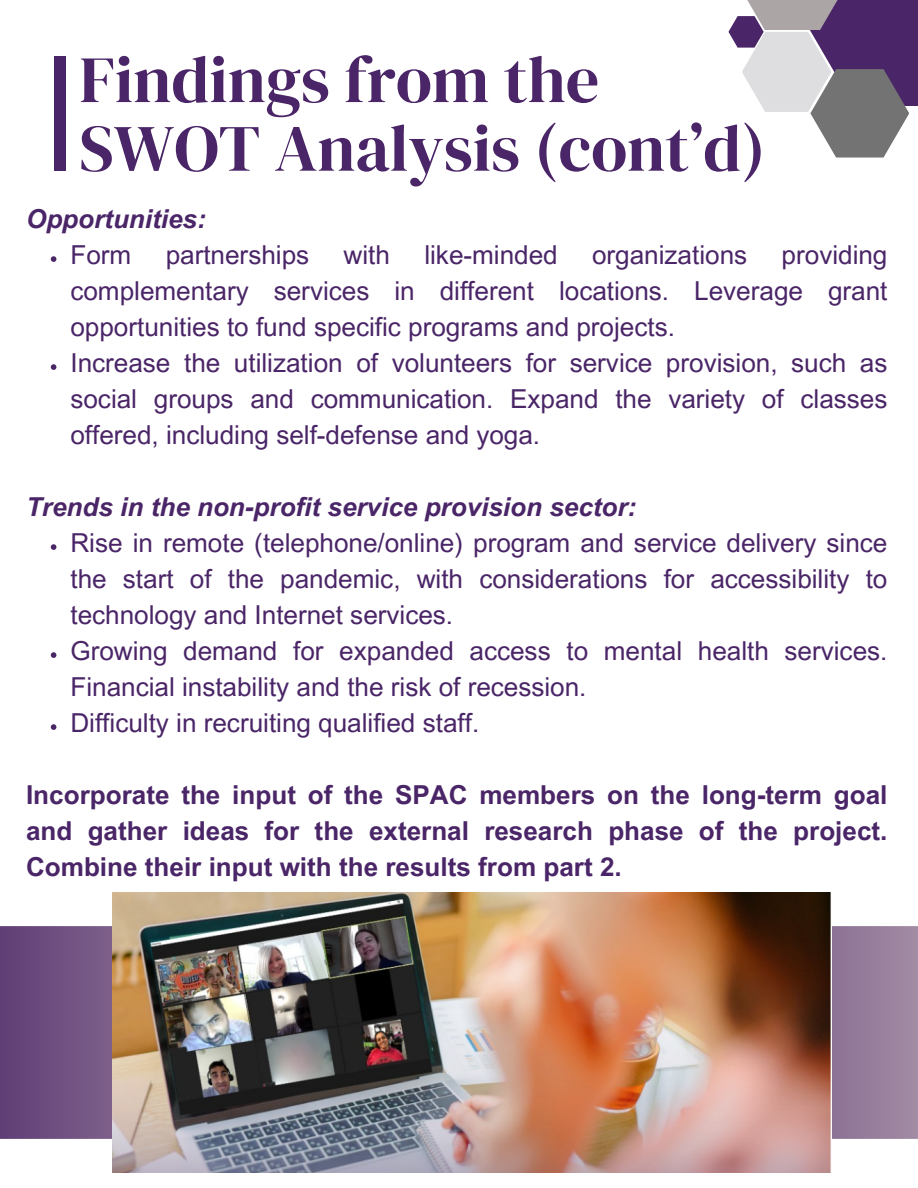
<style>
.page{position:relative;width:918px;height:1188px;background:#fff}
.page>*{position:absolute;margin:0;border:0;box-sizing:border-box;transform-origin:0 0}
.t1{font:66px/68.7px "DM Serif Display";color:#4a2567}
.t2{font:26.1px/36px "Arial MT Pro";color:#4a2567;text-align:justify}
.t3{font:700 26.1px/36px "Arial MT Pro";color:#4a2567;text-align:justify}
.t4{font:italic 700 26.1px "Arial MT Pro";color:#4a2567}
</style>
<div class="page">
<div style="left:55px;top:56px;width:11px;height:114px;background:#4a2567"></div>
<svg style="left:51px;top:256px;width:5px;height:6px"></svg>
<svg style="left:51px;top:364px;width:5px;height:6px"></svg>
<svg style="left:51px;top:544px;width:5px;height:6px"></svg>
<svg style="left:51px;top:652px;width:5px;height:6px"></svg>
<svg style="left:51px;top:724px;width:5px;height:6px"></svg>
<div style="left:792px;top:0;width:126px;height:106px;background:#4a2567"></div>
<svg style="left:728px;top:16px;width:181px;height:142px"></svg>
<svg style="left:739px;top:0;width:107px;height:30px;fill:#aca5a6"></svg>
<svg style="left:0;top:926px;width:113px;height:213px;background:#6f4f80"></svg>
<svg style="left:832px;top:926px;width:86px;height:213px;background:#977e9c"></svg>
<img style="left:113px;top:892px;width:718px;height:281px">
<p class="t1" style="left:79px;top:45px;width:688px">Findings from the<br>SWOT Analysis (cont’d)</p>
<p class="t4" style="left:26px;top:209px;width:181px">Opportunities:</p>
<p class="t2" style="left:70px;top:240px;width:819px;text-indent:711px">providing complementary services in different locations. Leverage grant opportunities to fund specific programs and projects.</p>
<p class="t2" style="left:70px;top:348px;width:819px">Increase the utilization of volunteers for service provision, such as social groups and communication. Expand the variety of classes offered, including self-defense and yoga.</p>
<p class="t2" style="left:70px;top:240px;width:62px">Form</p>
<p class="t2" style="left:166px;top:240px;width:145px">partnerships</p>
<p class="t2" style="left:344px;top:240px;width:48px">with</p>
<p class="t2" style="left:424px;top:240px;width:135px">like-minded</p>
<p class="t2" style="left:592px;top:240px;width:157px">organizations</p>
<p class="t4" style="left:26px;top:497px;width:612px">Trends in the non-profit service provision sector:</p>
<p class="t2" style="left:70px;top:528px;width:819px">Rise in remote (telephone/online) program and service delivery since the start of the pandemic, with considerations for accessibility to technology and Internet services.</p>
<p class="t2" style="left:70px;top:636px;width:819px">Growing demand for expanded access to mental health services.<br>Financial instability and the risk of recession.</p>
<p class="t2" style="left:70px;top:708px;width:410px">Difficulty in recruiting qualified staff.</p>
<p class="t3" style="left:26px;top:780px;width:863px">Incorporate the input of the SPAC members on the long-term goal and gather ideas for the external research phase of the project.<br>Combine their input with the results from part 2.</p>
</div>
